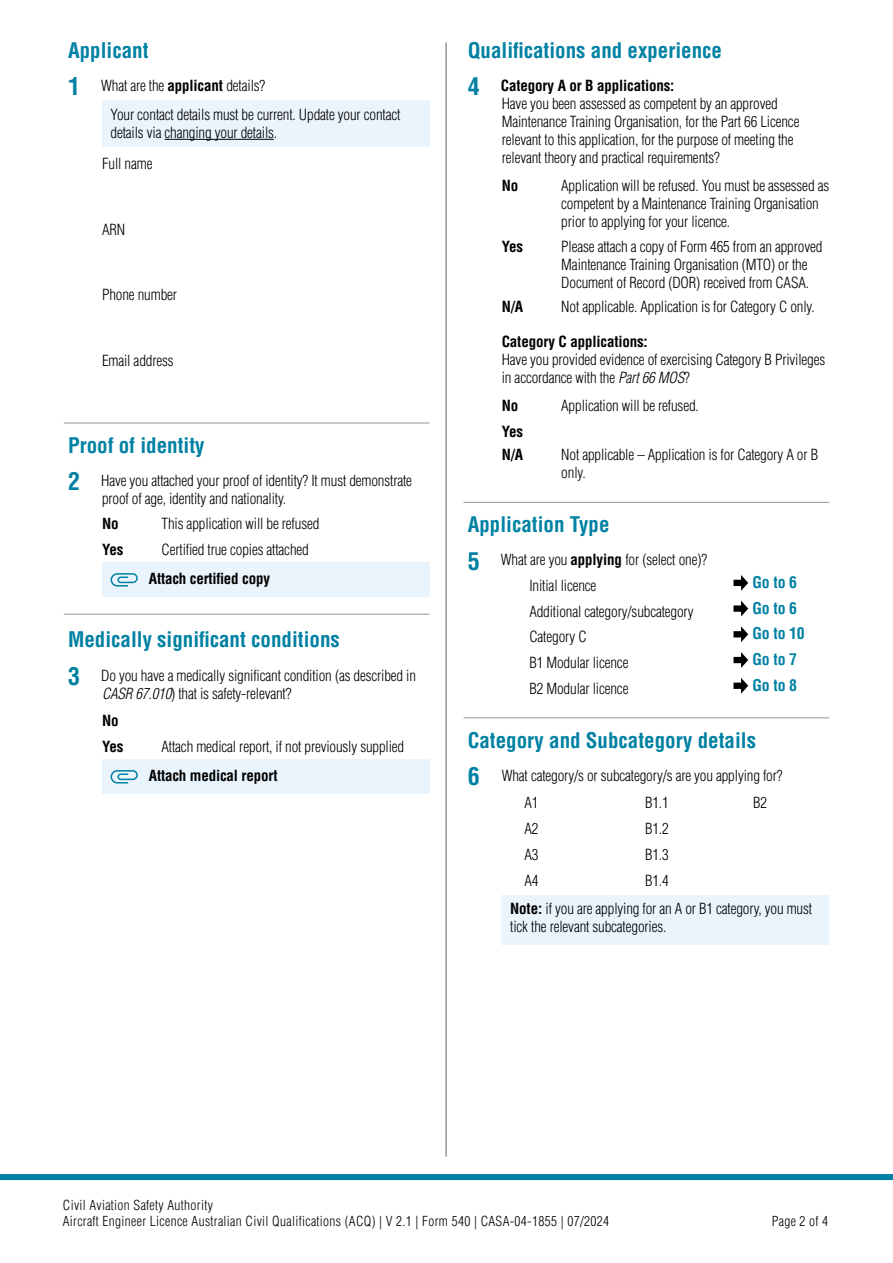
<style>
.page{position:relative;width:893px;height:1263px;background:#fff}
.page>*{position:absolute;margin:0;border:0;box-sizing:border-box;transform-origin:0 0}
.Sub-H_Cont_Bold_blue_14pt{font:700 condensed 21px "Helvetica LT Std";color:#0081a3}
.P_10pt_SA1pt{font:700 condensed 15.75px "Helvetica LT Std";letter-spacing:-.01em;color:#0081a3}
._1SH__P_Indent_9mm_10pt{font:300 condensed 15px/18px "Helvetica LT Std";letter-spacing:-.01em;color:#000}
.N_Y_Checkbox_line{font:300 condensed 15px/18px "Helvetica LT Std";letter-spacing:-.01em;color:#000}
.Multi-checkbox_Indent_9mm{font:300 condensed 15px "Helvetica LT Std";letter-spacing:-.01em;color:#000}
.P_10pt_SA1pt-2{font:300 condensed 15px/18px "Helvetica LT Std";letter-spacing:-.01em;color:#000}
.Attached_note_10pt_Bold{font:300 condensed 15px/18px "Helvetica LT Std";letter-spacing:-.01em;color:#000}
.Attached_note_10pt_Bold-2{font:700 condensed 15px "Helvetica LT Std";letter-spacing:-.01em;color:#000}
.P_Indent_9mm_10pt_SA1mm{font:300 condensed 15px "Helvetica LT Std";letter-spacing:-.01em;color:#000}
.N_Y_Checkbox_line-2{font:700 condensed 15px "Helvetica LT Std";letter-spacing:-.01em;color:#000}
.t1{font:300 condensed 13.5px/16.5px "Helvetica LT Std";letter-spacing:.025em;color:#000}
.s1{font-weight:700;font-size:24px;color:#0081a3}
.s2{font-weight:700}
.s3{font-style:italic}
</style>
<div class="page">
<div style="left:0;top:1174px;width:893px;height:6px;background:#0081a3"></div>
<hr style="left:445px;top:43px;width:2px;height:1114px;background:#939598">
<div style="left:102px;top:100px;width:327px;height:47px;background:#eaf4fc"></div>
<hr style="left:165px;top:139px;width:109px;height:1px;background:#000">
<hr style="left:64px;top:423px;width:365px;height:1px;background:#939598">
<div style="left:102px;top:562px;width:327px;height:34px;background:#eaf4fc"></div>
<hr style="left:64px;top:614px;width:365px;height:1px;background:#939598">
<div style="left:102px;top:759px;width:327px;height:34px;background:#eaf4fc"></div>
<hr style="left:463px;top:502px;width:366px;height:1px;background:#939598">
<svg style="left:733px;top:575px;width:15px;height:16px"></svg>
<svg style="left:733px;top:601px;width:15px;height:15px"></svg>
<svg style="left:733px;top:626px;width:15px;height:16px"></svg>
<svg style="left:733px;top:652px;width:15px;height:16px"></svg>
<svg style="left:733px;top:678px;width:15px;height:16px"></svg>
<hr style="left:463px;top:718px;width:366px;height:1px;background:#939598">
<div style="left:502px;top:895px;width:327px;height:49px;background:#eaf4fc"></div>
<h1 class="Sub-H_Cont_Bold_blue_14pt" style="left:68px;top:37px;width:82px">Applicant</h1>
<p class="_1SH__P_Indent_9mm_10pt" style="left:68px;top:76px;width:199px"><span class="s1">1</span> What are the <span class="s2">applicant</span> details?</p>
<p class="P_10pt_SA1pt-2" style="left:111px;top:105px;width:291px">Your contact details must be current. Update your contact details via changing your details.</p>
<p class="P_Indent_9mm_10pt_SA1mm" style="left:102px;top:154px;width:52px">Full name</p>
<p class="P_Indent_9mm_10pt_SA1mm" style="left:102px;top:220px;width:25px">ARN</p>
<p class="P_Indent_9mm_10pt_SA1mm" style="left:102px;top:286px;width:76px">Phone number</p>
<p class="P_Indent_9mm_10pt_SA1mm" style="left:102px;top:351px;width:73px">Email address</p>
<h1 class="Sub-H_Cont_Bold_blue_14pt" style="left:68px;top:432px;width:138px">Proof of identity</h1>
<p class="_1SH__P_Indent_9mm_10pt" style="left:102px;top:471px;width:311px;text-indent:-34px"><span class="s1">2</span> Have you attached your proof of identity? It must demonstrate proof of age, identity and nationality.</p>
<p class="N_Y_Checkbox_line-2" style="left:102px;top:514px;width:18px">No</p>
<p class="N_Y_Checkbox_line" style="left:162px;top:515px;width:159px">This application will be refused</p>
<p class="N_Y_Checkbox_line-2" style="left:102px;top:540px;width:23px">Yes</p>
<p class="N_Y_Checkbox_line" style="left:162px;top:541px;width:149px">Certified true copies attached</p>
<p class="Attached_note_10pt_Bold-2" style="left:149px;top:569px;width:123px">Attach certified copy</p>
<h1 class="Sub-H_Cont_Bold_blue_14pt" style="left:68px;top:627px;width:273px">Medically significant conditions</h1>
<p class="_1SH__P_Indent_9mm_10pt" style="left:102px;top:666px;width:315px;text-indent:-34px"><span class="s1">3</span> Do you have a medically significant condition (as described in<br><span class="s3">CASR 67.010</span>) that is safety-relevant?</p>
<p class="N_Y_Checkbox_line-2" style="left:102px;top:711px;width:18px">No</p>
<p class="N_Y_Checkbox_line-2" style="left:102px;top:737px;width:23px">Yes</p>
<p class="N_Y_Checkbox_line" style="left:162px;top:737px;width:244px">Attach medical report, if not previously supplied</p>
<p class="Attached_note_10pt_Bold-2" style="left:149px;top:766px;width:130px">Attach medical report</p>
<h1 class="Sub-H_Cont_Bold_blue_14pt" style="left:468px;top:37px;width:256px">Qualifications and experience</h1>
<p class="_1SH__P_Indent_9mm_10pt" style="left:502px;top:76px;width:299px;text-indent:-34px"><span class="s1">4</span> <span class="s2">Category A or B applications:<br></span>Have you been assessed as competent by an approved Maintenance Training Organisation, for the Part 66 Licence relevant to this application, for the purpose of meeting the relevant theory and practical requirements?</p>
<p class="N_Y_Checkbox_line-2" style="left:502px;top:176px;width:18px">No</p>
<p class="N_Y_Checkbox_line" style="left:561px;top:176px;width:269px">Application will be refused. You must be assessed as competent by a Maintenance Training Organisation prior to applying for your licence.</p>
<p class="N_Y_Checkbox_line-2" style="left:502px;top:237px;width:23px">Yes</p>
<p class="N_Y_Checkbox_line" style="left:561px;top:238px;width:263px">Please attach a copy of Form 465 from an approved<br>Maintenance Training Organisation (MTO) or the<br>Document of Record (DOR) received from CASA.</p>
<p class="N_Y_Checkbox_line-2" style="left:502px;top:297px;width:23px">N/A</p>
<p class="N_Y_Checkbox_line" style="left:561px;top:297px;width:255px">Not applicable. Application is for Category C only.</p>
<p class="_1SH__P_Indent_9mm_10pt" style="left:502px;top:332px;width:325px"><span class="s2">Category C applications:<br></span>Have you provided evidence of exercising Category B Privileges in accordance with the <span class="s3">Part 66 MOS</span>?</p>
<p class="N_Y_Checkbox_line-2" style="left:502px;top:396px;width:18px">No</p>
<p class="N_Y_Checkbox_line" style="left:561px;top:396px;width:139px">Application will be refused.</p>
<p class="N_Y_Checkbox_line-2" style="left:502px;top:422px;width:23px">Yes</p>
<p class="N_Y_Checkbox_line-2" style="left:502px;top:445px;width:23px">N/A</p>
<p class="N_Y_Checkbox_line" style="left:561px;top:446px;width:258px">Not applicable – Application is for Category A or B only.</p>
<h1 class="Sub-H_Cont_Bold_blue_14pt" style="left:468px;top:511px;width:143px">Application Type</h1>
<p class="_1SH__P_Indent_9mm_10pt" style="left:468px;top:550px;width:241px"><span class="s1">5</span> What are you <span class="s2">applying</span> for (select one)?</p>
<p class="Multi-checkbox_Indent_9mm" style="left:529px;top:576px;width:69px">Initial licence</p>
<p class="P_10pt_SA1pt" style="left:752px;top:572px;width:46px">Go to 6</p>
<p class="Multi-checkbox_Indent_9mm" style="left:529px;top:602px;width:166px">Additional category/subcategory</p>
<p class="P_10pt_SA1pt" style="left:752px;top:598px;width:46px">Go to 6</p>
<p class="Multi-checkbox_Indent_9mm" style="left:529px;top:627px;width:59px">Category C</p>
<p class="P_10pt_SA1pt" style="left:752px;top:624px;width:54px">Go to 10</p>
<p class="Multi-checkbox_Indent_9mm" style="left:529px;top:653px;width:101px">B1 Modular licence</p>
<p class="P_10pt_SA1pt" style="left:752px;top:650px;width:46px">Go to 7</p>
<p class="Multi-checkbox_Indent_9mm" style="left:529px;top:679px;width:101px">B2 Modular licence</p>
<p class="P_10pt_SA1pt" style="left:752px;top:675px;width:46px">Go to 8</p>
<h1 class="Sub-H_Cont_Bold_blue_14pt" style="left:468px;top:727px;width:290px">Category and Subcategory details</h1>
<p class="_1SH__P_Indent_9mm_10pt" style="left:468px;top:766px;width:316px"><span class="s1">6</span> What category/s or subcategory/s are you applying for?</p>
<p class="Multi-checkbox_Indent_9mm" style="left:524px;top:794px;width:16px">A1</p>
<p class="Multi-checkbox_Indent_9mm" style="left:645px;top:794px;width:25px">B1.1</p>
<p class="Multi-checkbox_Indent_9mm" style="left:753px;top:794px;width:16px">B2</p>
<p class="Multi-checkbox_Indent_9mm" style="left:524px;top:819px;width:16px">A2</p>
<p class="Multi-checkbox_Indent_9mm" style="left:645px;top:819px;width:25px">B1.2</p>
<p class="Multi-checkbox_Indent_9mm" style="left:524px;top:845px;width:16px">A3</p>
<p class="Multi-checkbox_Indent_9mm" style="left:645px;top:845px;width:25px">B1.3</p>
<p class="Multi-checkbox_Indent_9mm" style="left:524px;top:871px;width:16px">A4</p>
<p class="Multi-checkbox_Indent_9mm" style="left:645px;top:871px;width:25px">B1.4</p>
<p class="Attached_note_10pt_Bold" style="left:510px;top:900px;width:303px"><span class="s2">Note:</span> if you are applying for an A or B1 category, you must tick the relevant subcategories.</p>
<p class="t1" style="left:63px;top:1197px;width:548px">Civil Aviation Safety Authority<br>Aircraft Engineer Licence Australian Civil Qualifications (ACQ) | V 2.1 | Form 540 | CASA-04-1855 | 07/2024</p>
<p class="t1" style="left:772px;top:1213px;width:58px">Page 2 of 4</p>
</div>
